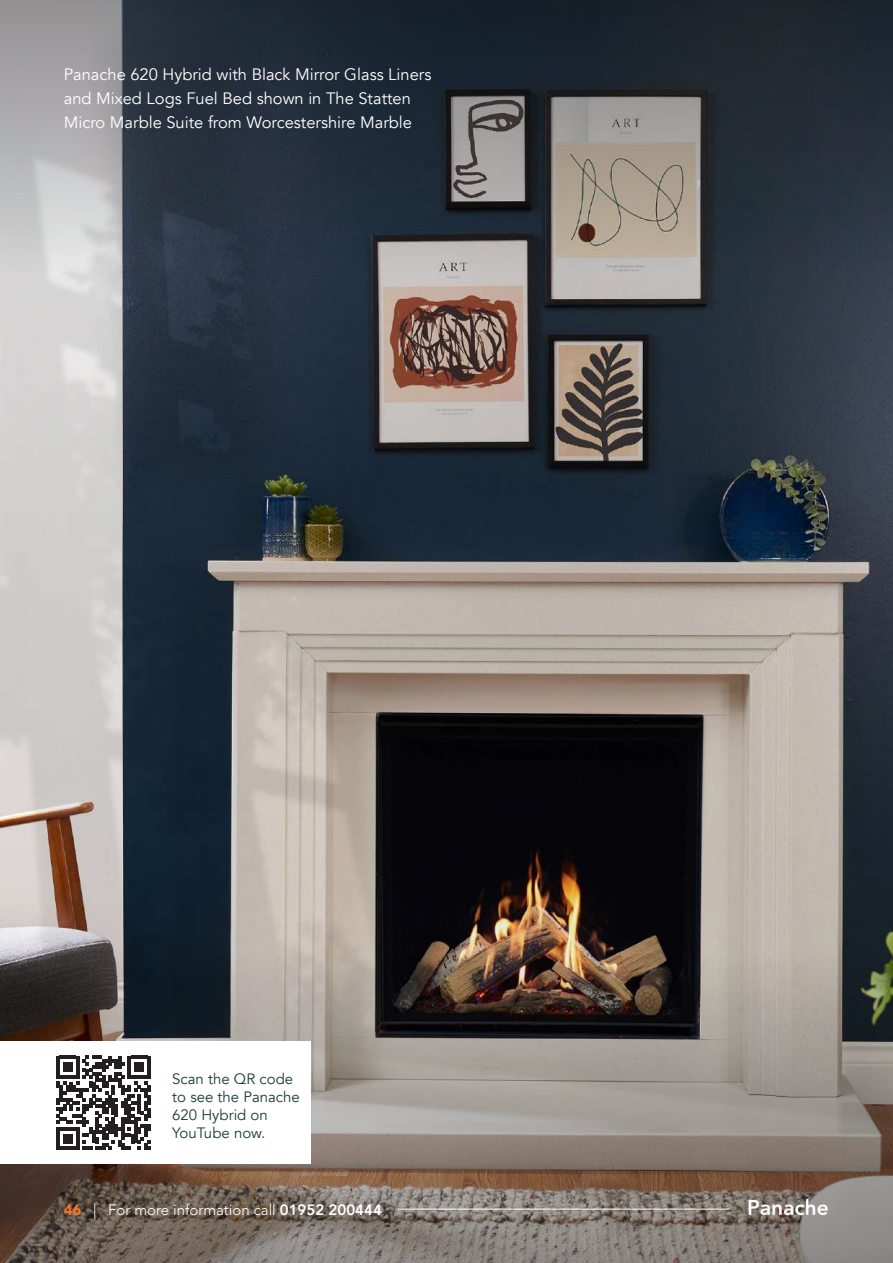
<style>
.page{position:relative;width:893px;height:1263px;background:#fff}
.page>*{position:absolute;margin:0;border:0;box-sizing:border-box;transform-origin:0 0}
.t1{font:16.5px/24px "Avenir";color:#fff}
.t2{font:15px/18px "Avenir";color:#1a3d3a}
.t3{font:300 15px "Avenir";color:#fff}
.s1{font-weight:900;color:#f1782b}
.s2{font-weight:800}
</style>
<div class="page">
<img style="left:0;top:295px;width:893px;height:635px">
<svg style="left:0;top:0;width:893px;height:295px;background:#4e535a"></svg>
<svg style="left:0;top:930px;width:893px;height:333px;background:#7a7069"></svg>
<div style="left:0;top:1041px;width:310px;height:123px;background:#fff"></div>
<svg style="left:56px;top:1056px;width:95px;height:94px"></svg>
<hr style="left:398px;top:1209px;width:331px;height:1px;background:#fff">
<img style="left:748px;top:1199px;width:81px;height:17px">
<p class="t1" style="left:64px;top:63px;width:369px">Panache 620 Hybrid with Black Mirror Glass Liners and Mixed Logs Fuel Bed shown in The Statten<br>Micro Marble Suite from Worcestershire Marble</p>
<p class="t2" style="left:172px;top:1070px;width:129px">Scan the QR code to see the Panache<br>620 Hybrid on<br>YouTube now.</p>
<p class="t3" style="left:64px;top:1201px;width:320px"><span class="s1">46</span> | For more information call <span class="s2">01952 200444</span></p>
</div>
